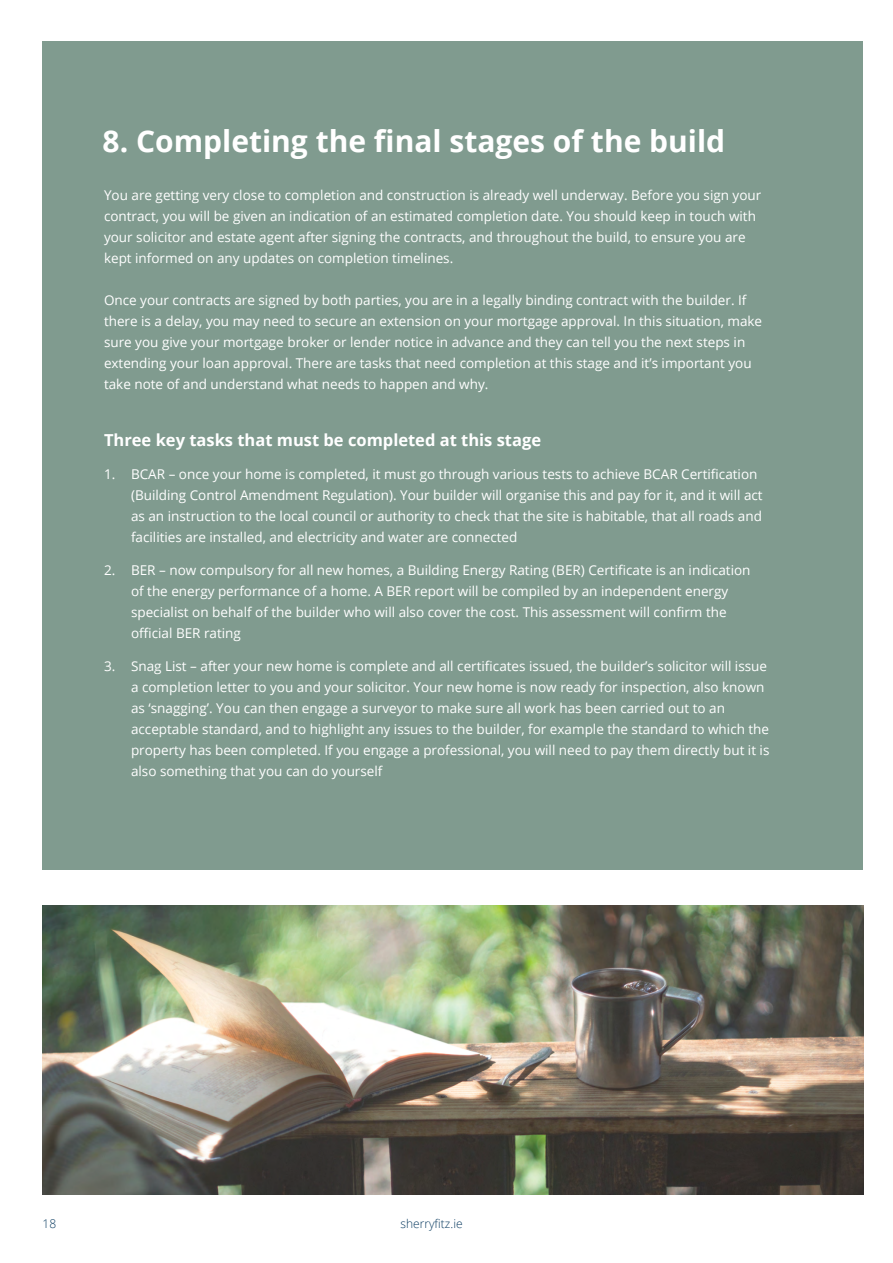
<style>
.page{position:relative;width:893px;height:1263px;background:#fff}
.page>*{position:absolute;margin:0;border:0;box-sizing:border-box;transform-origin:0 0}
.t1{font:700 30px "Open Sans";color:#fff}
.t2{font:700 16.5px "Open Sans";color:#fff}
.t3{font:13.5px/21px "Open Sans";color:#fff}
.t4{font:300 12px "Open Sans";color:#0b3c61}
</style>
<div class="page">
<div style="left:43px;top:41px;width:820px;height:829px;background:#809b8f"></div>
<img style="left:43px;top:906px;width:820px;height:289px">
<h1 class="t1" style="left:103px;top:120px;width:624px">8. Completing the final stages of the build</h1>
<p class="t3" style="left:104px;top:184px;width:659px">You are getting very close to completion and construction is already well underway. Before you sign your contract, you will be given an indication of an estimated completion date. You should keep in touch with your solicitor and estate agent after signing the contracts, and throughout the build, to ensure you are kept informed on any updates on completion timelines.</p>
<p class="t3" style="left:104px;top:289px;width:660px">Once your contracts are signed by both parties, you are in a legally binding contract with the builder. If there is a delay, you may need to secure an extension on your mortgage approval. In this situation, make sure you give your mortgage broker or lender notice in advance and they can tell you the next steps in extending your loan approval. There are tasks that need completion at this stage and it’s important you take note of and understand what needs to happen and why.</p>
<p class="t2" style="left:104px;top:428px;width:439px">Three key tasks that must be completed at this stage</p>
<p class="t3" style="left:131px;top:463px;width:633px;text-indent:-27px">1. BCAR – once your home is completed, it must go through various tests to achieve BCAR Certification (Building Control Amendment Regulation). Your builder will organise this and pay for it, and it will act as an instruction to the local council or authority to check that the site is habitable, that all roads and facilities are installed, and electricity and water are connected</p>
<p class="t3" style="left:131px;top:559px;width:621px;text-indent:-27px">2. BER – now compulsory for all new homes, a Building Energy Rating (BER) Certificate is an indication of the energy performance of a home. A BER report will be compiled by an independent energy specialist on behalf of the builder who will also cover the cost. This assessment will confirm the official BER rating</p>
<p class="t3" style="left:131px;top:655px;width:640px;text-indent:-27px">3. Snag List – after your new home is complete and all certificates issued, the builder’s solicitor will issue a completion letter to you and your solicitor. Your new home is now ready for inspection, also known as ‘snagging’. You can then engage a surveyor to make sure all work has been carried out to an acceptable standard, and to highlight any issues to the builder, for example the standard to which the property has been completed. If you engage a professional, you will need to pay them directly but it is also something that you can do yourself</p>
<p class="t4" style="left:43px;top:1215px;width:15px">18</p>
<p class="t4" style="left:401px;top:1215px;width:64px">sherryfitz.ie</p>
</div>
